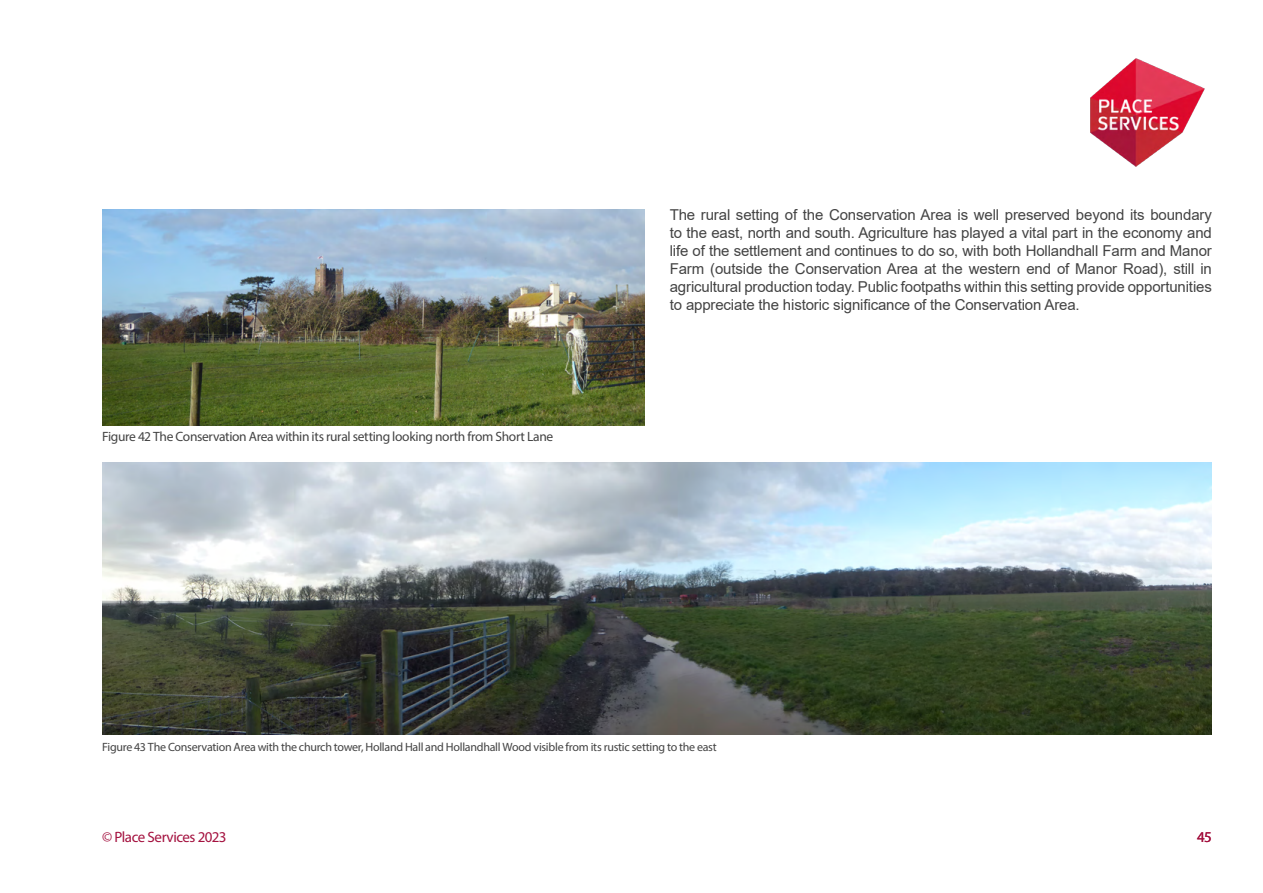
<style>
.page{position:relative;width:1263px;height:893px;background:#fff}
.page>*{position:absolute;margin:0;border:0;box-sizing:border-box;transform-origin:0 0}
.t1{font:15px/18px "Arial";letter-spacing:-.01em;color:#434343;text-align:justify}
.t2{font:15px "Myriad Pro";letter-spacing:-.03em;color:#a4113f}
.t3{font:13.5px "Myriad Pro";letter-spacing:-.025em;color:#434343}
.t4{font:12px "Myriad Pro";letter-spacing:-.025em;color:#434343}
</style>
<div class="page">
<img style="left:1090px;top:58px;width:115px;height:109px">
<img style="left:102px;top:462px;width:1110px;height:273px">
<img style="left:102px;top:209px;width:542px;height:216px">
<p class="t3" style="left:102px;top:428px;width:453px">Figure 42 The Conservation Area within its rural setting looking north from Short Lane</p>
<p class="t1" style="left:670px;top:206px;width:544px">The rural setting of the Conservation Area is well preserved beyond its boundary to the east, north and south. Agriculture has played a vital part in the economy and life of the settlement and continues to do so, with both Hollandhall Farm and Manor Farm (outside the Conservation Area at the western end of Manor Road), still in agricultural production today. Public footpaths within this setting provide opportunities to appreciate the historic significance of the Conservation Area.</p>
<p class="t4" style="left:102px;top:740px;width:616px">Figure 43 The Conservation Area with the church tower, Holland Hall and Hollandhall Wood visible from its rustic setting to the east</p>
<p class="t2" style="left:102px;top:828px;width:126px">© Place Services 2023</p>
<p class="t2" style="left:1197px;top:828px;width:16px">45</p>
</div>
